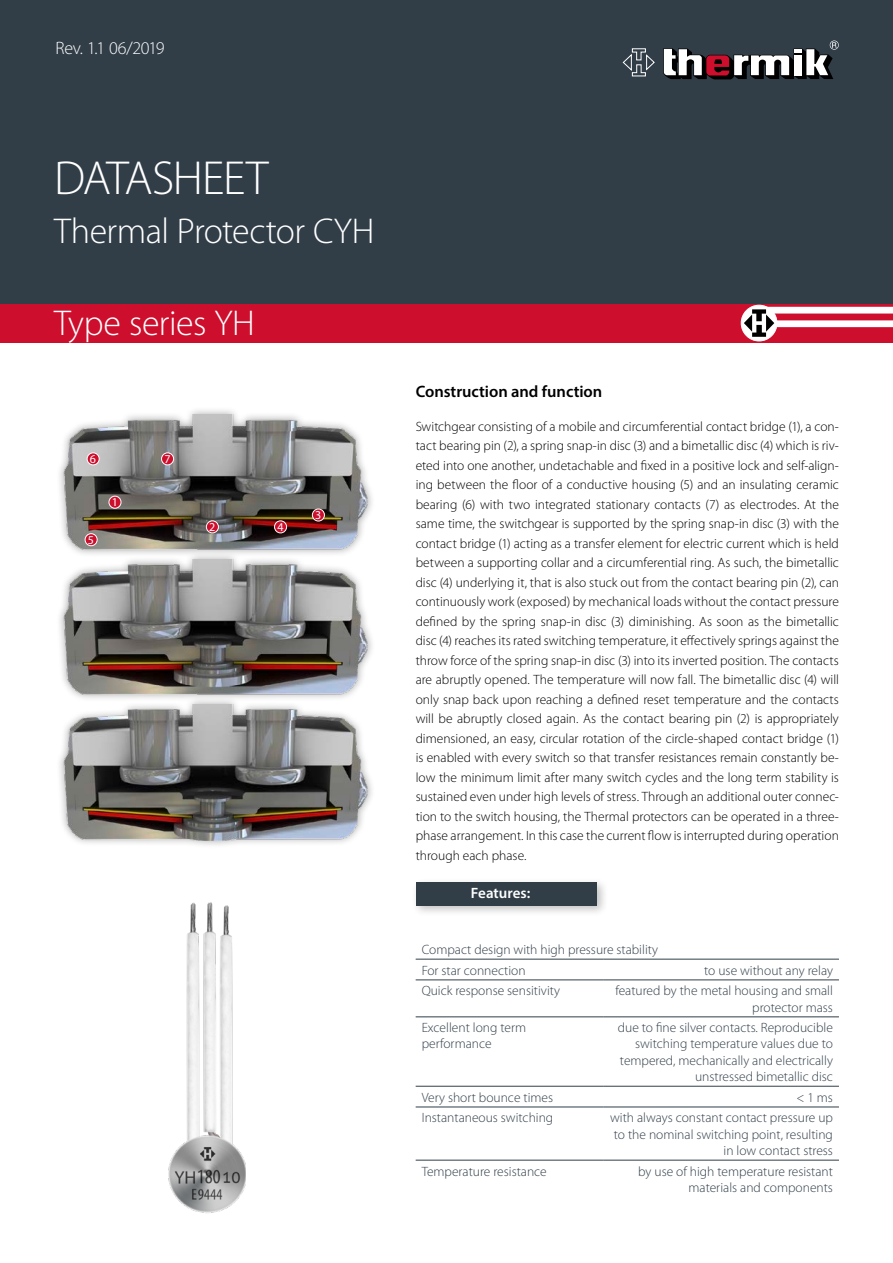
<style>
.page{position:relative;width:893px;height:1263px;background:#fff}
.page>*{position:absolute;margin:0;border:0;box-sizing:border-box;transform-origin:0 0}
.t1{font:300 48px "Myriad Pro";letter-spacing:-.03em;color:#fff}
.t2{font:300 36px "Myriad Pro";letter-spacing:-.01em;color:#fff}
.t3{font:300 18px "Myriad Pro";letter-spacing:-.02em;color:#fff}
.t4{font:600 16.5px "Myriad Pro";color:#000}
.t5{font:600 15px "Myriad Pro";color:#fff}
.t6{font:300 13.5px/19.5px "Myriad Pro";color:#000;text-align:justify}
.t7{font:300 13.5px/16.2px "Myriad Pro";color:#313e48;text-align:right}
.t8{font:12px "Myriad Pro";color:#fff}
</style>
<div class="page">
<div style="left:0;top:0;width:893px;height:306px;background:#313e48"></div>
<div style="left:411px;top:877px;width:197px;height:40px;background:#000;opacity:.25"></div>
<div style="left:417px;top:882px;width:180px;height:23px;background:#313e48"></div>
<div style="left:0;top:304px;width:893px;height:38px;background:#ce0e2d"></div>
<div style="left:743px;top:320px;width:150px;height:7px;background:#fff"></div>
<div style="left:758px;top:307px;width:135px;height:7px;background:#fff"></div>
<div style="left:741px;top:305px;width:36px;height:36px;background:#fff;border-radius:50%"></div>
<div style="left:741px;top:305px;width:36px;height:36px;border:1px solid #fff;border-radius:50%"></div>
<svg style="left:744px;top:309px;width:30px;height:28px"></svg>
<svg style="left:663px;top:42px;width:174px;height:37px"></svg>
<svg style="left:622px;top:48px;width:33px;height:29px"></svg>
<div style="left:56px;top:551px;width:319px;height:151px;background:#000;opacity:.35"></div>
<img style="left:63px;top:560px;width:311px;height:135px">
<div style="left:56px;top:696px;width:319px;height:152px;background:#000;opacity:.35"></div>
<img style="left:63px;top:704px;width:311px;height:137px">
<div style="left:56px;top:406px;width:319px;height:151px;background:#000;opacity:.35"></div>
<img style="left:63px;top:415px;width:311px;height:136px">
<div style="left:109px;top:496px;width:12px;height:12px;background:#ce0e2d;border-radius:50%"></div>
<div style="left:109px;top:496px;width:12px;height:13px;border:1px solid #fff;border-radius:50%"></div>
<div style="left:206px;top:521px;width:12px;height:12px;background:#ce0e2d;border-radius:50%"></div>
<div style="left:206px;top:520px;width:13px;height:13px;border:1px solid #fff;border-radius:50%"></div>
<div style="left:312px;top:509px;width:12px;height:12px;background:#ce0e2d;border-radius:50%"></div>
<div style="left:312px;top:509px;width:13px;height:12px;border:1px solid #fff;border-radius:50%"></div>
<div style="left:274px;top:521px;width:13px;height:12px;background:#ce0e2d;border-radius:50%"></div>
<div style="left:274px;top:520px;width:13px;height:13px;border:1px solid #fff;border-radius:50%"></div>
<div style="left:85px;top:534px;width:12px;height:12px;background:#ce0e2d;border-radius:50%"></div>
<div style="left:85px;top:533px;width:13px;height:13px;border:1px solid #fff;border-radius:50%"></div>
<div style="left:87px;top:453px;width:12px;height:12px;background:#ce0e2d;border-radius:50%"></div>
<div style="left:87px;top:452px;width:13px;height:13px;border:1px solid #fff;border-radius:50%"></div>
<div style="left:162px;top:453px;width:12px;height:12px;background:#ce0e2d;border-radius:50%"></div>
<div style="left:161px;top:452px;width:13px;height:13px;border:1px solid #fff;border-radius:50%"></div>
<hr style="left:416px;top:980px;width:188px;height:1px;background:#313e48">
<hr style="left:604px;top:980px;width:235px;height:1px;background:#313e48">
<hr style="left:604px;top:1016px;width:235px;height:1px;background:#313e48">
<hr style="left:604px;top:1086px;width:235px;height:1px;background:#313e48">
<hr style="left:416px;top:1107px;width:188px;height:1px;background:#313e48">
<hr style="left:604px;top:1107px;width:235px;height:1px;background:#313e48">
<hr style="left:416px;top:1160px;width:188px;height:1px;background:#313e48">
<hr style="left:604px;top:1160px;width:235px;height:1px;background:#313e48">
<hr style="left:416px;top:1016px;width:188px;height:1px;background:#313e48">
<hr style="left:416px;top:1086px;width:188px;height:1px;background:#313e48">
<hr style="left:416px;top:959px;width:188px;height:1px;background:#313e48">
<hr style="left:604px;top:959px;width:235px;height:1px;background:#313e48">
<img style="left:168px;top:902px;width:77px;height:311px">
<h3 class="t3" style="left:55px;top:38px;width:111px">Rev. 1.1 06/2019</h3>
<h1 class="t1" style="left:54px;top:152px;width:216px">DATASHEET</h1>
<h2 class="t2" style="left:54px;top:211px;width:322px">Thermal Protector CYH</h2>
<h2 class="t2" style="left:54px;top:303px;width:202px">Type series YH</h2>
<p class="t8" style="left:90px;top:451px;width:8px">6</p>
<p class="t8" style="left:164px;top:451px;width:8px">7</p>
<p class="t8" style="left:88px;top:532px;width:8px">5</p>
<p class="t8" style="left:112px;top:495px;width:8px">1</p>
<p class="t8" style="left:209px;top:519px;width:8px">2</p>
<p class="t8" style="left:277px;top:519px;width:8px">4</p>
<p class="t8" style="left:315px;top:507px;width:8px">3</p>
<p class="t4" style="left:416px;top:381px;width:188px">Construction and function</p>
<p class="t6" style="left:416px;top:417px;width:425px">Switchgear consisting of a mobile and circumferential contact bridge (1), a con&shy;tact bearing pin (2), a spring snap-in disc (3) and a bimetallic disc (4) which is riv&shy;eted into one another, undetachable and fixed in a positive lock and self-align&shy;ing between the floor of a conductive housing (5) and an insulating ceramic bearing (6) with two integrated stationary contacts (7) as electrodes. At the same time, the switchgear is supported by the spring snap-in disc (3) with the contact bridge (1) acting as a transfer element for electric current which is held between a supporting collar and a circumferential ring. As such, the bimetallic disc (4) underlying it, that is also stuck out from the contact bearing pin (2), can continuously work (exposed) by mechanical loads without the contact pressure defined by the spring snap-in disc (3) diminishing. As soon as the bimetallic disc (4) reaches its rated switching temperature, it effectively springs against the throw force of the spring snap-in disc (3) into its inverted position. The contacts are abruptly opened. The temperature will now fall. The bimetallic disc (4) will only snap back upon reaching a defined reset temperature and the contacts will be abruptly closed again. As the contact bearing pin (2) is appropriately dimensioned, an easy, circular rotation of the circle-shaped contact bridge (1) is enabled with every switch so that transfer resistances remain constantly be&shy;low the minimum limit after many switch cycles and the long term stability is sustained even under high levels of stress. Through an additional outer connec&shy;tion to the switch housing, the Thermal protectors can be operated in a three&shy;phase arrangement. In this case the current flow is interrupted during operation through each phase.</p>
<p class="t5" style="left:471px;top:884px;width:61px">Features:</p>
<p class="t7" style="left:422px;top:939px;width:238px;line-height:20.7px;text-align:left">Compact design with high pressure stability<br>For star connection</p>
<p class="t7" style="left:704px;top:962px;width:130px">to use without any relay</p>
<p class="t7" style="left:422px;top:983px;width:140px">Quick response sensitivity</p>
<p class="t7" style="left:615px;top:983px;width:219px">featured by the metal housing and small protector mass</p>
<p class="t7" style="left:422px;top:1020px;width:106px;text-align:left">Excellent long term performance</p>
<p class="t7" style="left:618px;top:1020px;width:217px">due to fine silver contacts. Reproducible switching temperature values due to tempered, mechanically and electrically unstressed bimetallic disc</p>
<p class="t7" style="left:422px;top:1089px;width:133px">Very short bounce times</p>
<p class="t7" style="left:796px;top:1089px;width:38px">&lt; 1 ms</p>
<p class="t7" style="left:422px;top:1110px;width:133px">Instantaneous switching</p>
<p class="t7" style="left:610px;top:1110px;width:224px">with always constant contact pressure up to the nominal switching point, resulting in low contact stress</p>
<p class="t7" style="left:422px;top:1163px;width:127px">Temperature resistance</p>
<p class="t7" style="left:638px;top:1163px;width:196px">by use of high temperature resistant materials and components</p>
</div>
